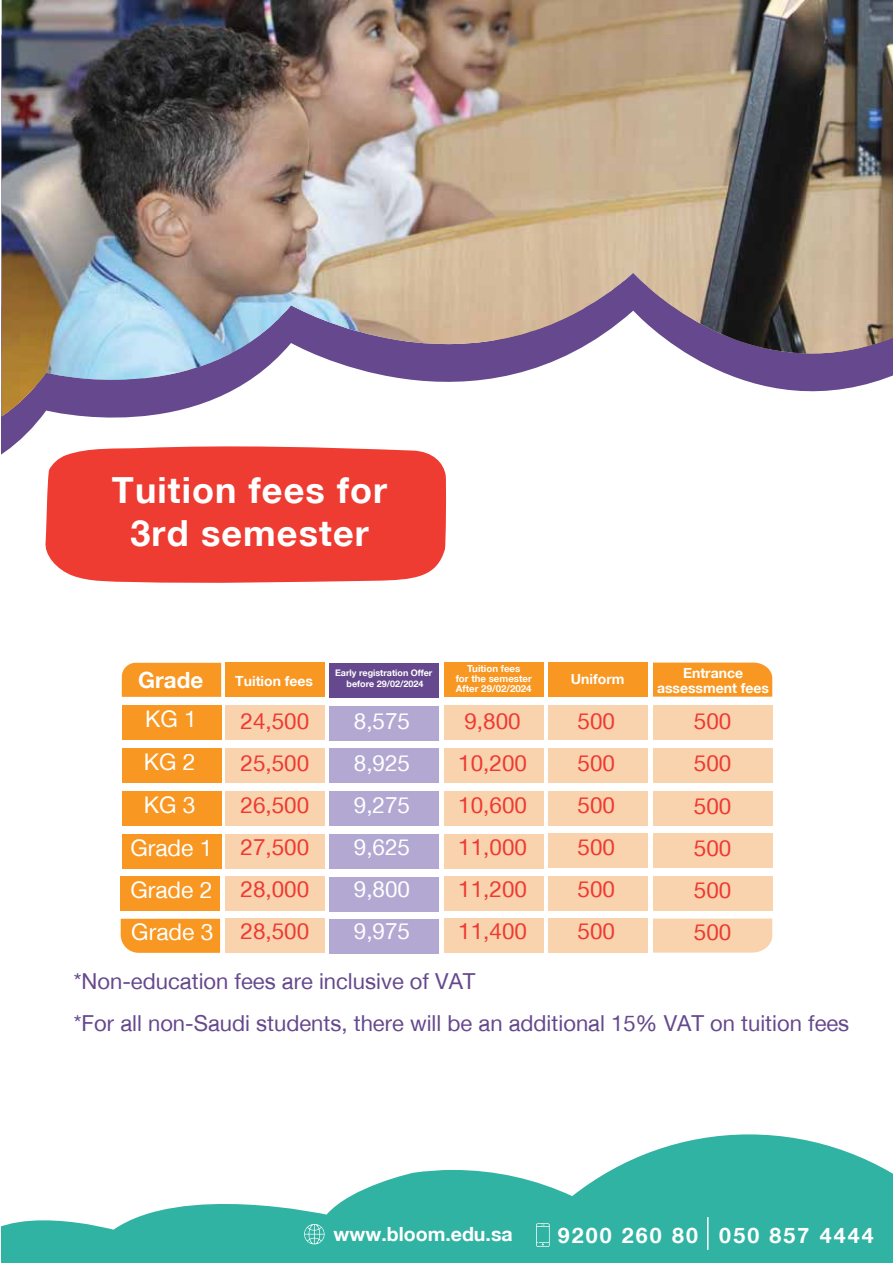
<style>
.page{position:relative;width:893px;height:1263px;background:#fff}
.page>*{position:absolute;margin:0;border:0;box-sizing:border-box;transform-origin:0 0}
.t1{font:700 36px/43.2px "Helvetica Neue LT Arabic";letter-spacing:.03em;color:#fff;text-align:center}
.t2{font:22.95px/42.8px "Helvetica Neue LT Arabic";color:#fff;text-align:center}
.t3{font:22.5px/42px "Helvetica Neue LT Arabic";color:#ef3932;text-align:justify}
.t4{font:22.5px/42px "Helvetica Neue LT Arabic";color:#fff;text-align:justify}
.t5{font:700 22.35px "Helvetica Neue LT Arabic";color:#fff}
.t6{font:22.05px/41.5px "Helvetica Neue LT Arabic";color:#65488d}
.t7{font:700 21.45px "Helvetica Neue LT Arabic";letter-spacing:.1em;color:#fff}
.t8{font:700 19.5px "Helvetica Neue LT Arabic";color:#fff}
.t9{font:700 13.95px/14.9px "Helvetica Neue LT Arabic";color:#fff;text-align:center}
.t10{font:700 9.75px/9.8px "Helvetica Neue LT Arabic";color:#fff;text-align:center}
.t11{font:700 9px/10.8px "Helvetica Neue LT Arabic";color:#fff;text-align:center}
</style>
<div class="page">
<img style="left:2px;top:0;width:891px;height:416px">
<div style="left:45px;top:446px;width:401px;height:137px;background:#ef3c32"></div>
<svg style="left:2px;top:1134px;width:891px;height:129px;fill:#31b3a3"></svg>
<svg style="left:536px;top:1223px;width:14px;height:24px"></svg>
<svg style="left:304px;top:1224px;width:21px;height:20px"></svg>
<hr style="left:707px;top:1217px;width:2px;height:33px;background:#fff">
<div style="left:444px;top:706px;width:100px;height:34px;background:#f8d3ad"></div>
<div style="left:653px;top:705px;width:119px;height:34px;background:#f8d3ad"></div>
<div style="left:444px;top:748px;width:100px;height:34px;background:#f8d3ad"></div>
<div style="left:653px;top:748px;width:119px;height:34px;background:#f8d3ad"></div>
<div style="left:444px;top:791px;width:100px;height:34px;background:#f8d3ad"></div>
<div style="left:548px;top:705px;width:100px;height:34px;background:#f8d3ad"></div>
<div style="left:653px;top:791px;width:119px;height:34px;background:#f8d3ad"></div>
<div style="left:548px;top:748px;width:100px;height:34px;background:#f8d3ad"></div>
<div style="left:444px;top:834px;width:100px;height:34px;background:#f8d3ad"></div>
<div style="left:653px;top:834px;width:119px;height:34px;background:#f8d3ad"></div>
<div style="left:548px;top:791px;width:100px;height:34px;background:#f8d3ad"></div>
<div style="left:548px;top:834px;width:100px;height:34px;background:#f8d3ad"></div>
<div style="left:226px;top:706px;width:99px;height:34px;background:#f8d3ad"></div>
<div style="left:329px;top:706px;width:110px;height:34px;background:#b3a8d2"></div>
<div style="left:444px;top:877px;width:100px;height:34px;background:#f8d3ad"></div>
<div style="left:653px;top:876px;width:119px;height:35px;background:#f8d3ad"></div>
<div style="left:226px;top:748px;width:99px;height:34px;background:#f8d3ad"></div>
<div style="left:329px;top:749px;width:110px;height:34px;background:#b3a8d2"></div>
<div style="left:548px;top:876px;width:100px;height:35px;background:#f8d3ad"></div>
<div style="left:226px;top:791px;width:99px;height:34px;background:#f8d3ad"></div>
<div style="left:329px;top:791px;width:110px;height:35px;background:#b3a8d2"></div>
<div style="left:226px;top:834px;width:99px;height:34px;background:#f8d3ad"></div>
<div style="left:329px;top:834px;width:110px;height:34px;background:#b3a8d2"></div>
<div style="left:226px;top:877px;width:99px;height:34px;background:#f8d3ad"></div>
<div style="left:329px;top:877px;width:110px;height:34px;background:#b3a8d2"></div>
<div style="left:548px;top:918px;width:100px;height:35px;background:#f8d3ad"></div>
<svg style="left:653px;top:918px;width:119px;height:35px;background:#f8d4b0"></svg>
<div style="left:444px;top:919px;width:100px;height:34px;background:#f8d3ad"></div>
<div style="left:226px;top:919px;width:99px;height:34px;background:#f8d3ad"></div>
<div style="left:329px;top:663px;width:110px;height:34px;background:#65488d"></div>
<div style="left:329px;top:919px;width:110px;height:34px;background:#b3a8d2"></div>
<div style="left:122px;top:706px;width:99px;height:34px;background:#f89721"></div>
<div style="left:122px;top:748px;width:99px;height:34px;background:#f89721"></div>
<div style="left:122px;top:791px;width:99px;height:34px;background:#f89721"></div>
<div style="left:122px;top:834px;width:99px;height:34px;background:#f89721"></div>
<div style="left:121px;top:877px;width:99px;height:34px;background:#f89721"></div>
<div style="left:122px;top:663px;width:99px;height:34px;background:#f89721"></div>
<div style="left:226px;top:663px;width:99px;height:34px;background:#f89721"></div>
<div style="left:548px;top:663px;width:100px;height:34px;background:#f89721"></div>
<div style="left:653px;top:663px;width:119px;height:34px;background:#f89721"></div>
<div style="left:444px;top:663px;width:100px;height:34px;background:#f89721"></div>
<div style="left:121px;top:919px;width:99px;height:34px;background:#f89721"></div>
<h1 class="t1" style="left:112px;top:469px;width:277px">Tuition fees for<br>3rd semester</h1>
<p class="t10" style="left:456px;top:664px;width:78px">Tuition fees<br>for the semester<br>After 29/02/2024</p>
<p class="t5" style="left:138px;top:667px;width:66px">Grade</p>
<p class="t9" style="left:235px;top:674px;width:79px">Tuition fees</p>
<p class="t9" style="left:571px;top:672px;width:55px">Uniform</p>
<p class="t9" style="left:657px;top:665px;width:114px">Entrance assessment fees</p>
<p class="t11" style="left:335px;top:668px;width:99px">Early registration Offer before 29/02/2024</p>
<p class="t4" style="left:354px;top:701px;width:58px">8,575<br>8,925<br>9,275<br>9,625<br>9,800<br>9,975</p>
<p class="t3" style="left:458px;top:701px;width:70px;text-align:left">9,800<br>10,200<br>10,600<br>11,000<br>11,200<br>11,400</p>
<p class="t2" style="left:130px;top:698px;width:84px">KG 1<br>KG 2<br>KG 3<br>Grade 1<br>Grade 2</p>
<p class="t3" style="left:240px;top:701px;width:70px">24,500<br>25,500<br>26,500<br>27,500<br>28,000<br>28,500</p>
<p class="t3" style="left:577px;top:701px;width:39px">500<br>500<br>500<br>500<br>500<br>500</p>
<p class="t3" style="left:694px;top:701px;width:39px">500<br>500<br>500<br>500<br>500<br>500</p>
<p class="t2" style="left:131px;top:911px;width:84px">Grade 3</p>
<p class="t6" style="left:74px;top:961px;width:777px">*Non-education fees are inclusive of VAT<br>*For all non-Saudi students, there will be an additional 15% VAT on tuition fees</p>
<p class="t8" style="left:334px;top:1222px;width:181px">www.bloom.edu.sa</p>
<p class="t7" style="left:558px;top:1223px;width:317px">9200 260 80 050 857 4444</p>
</div>
